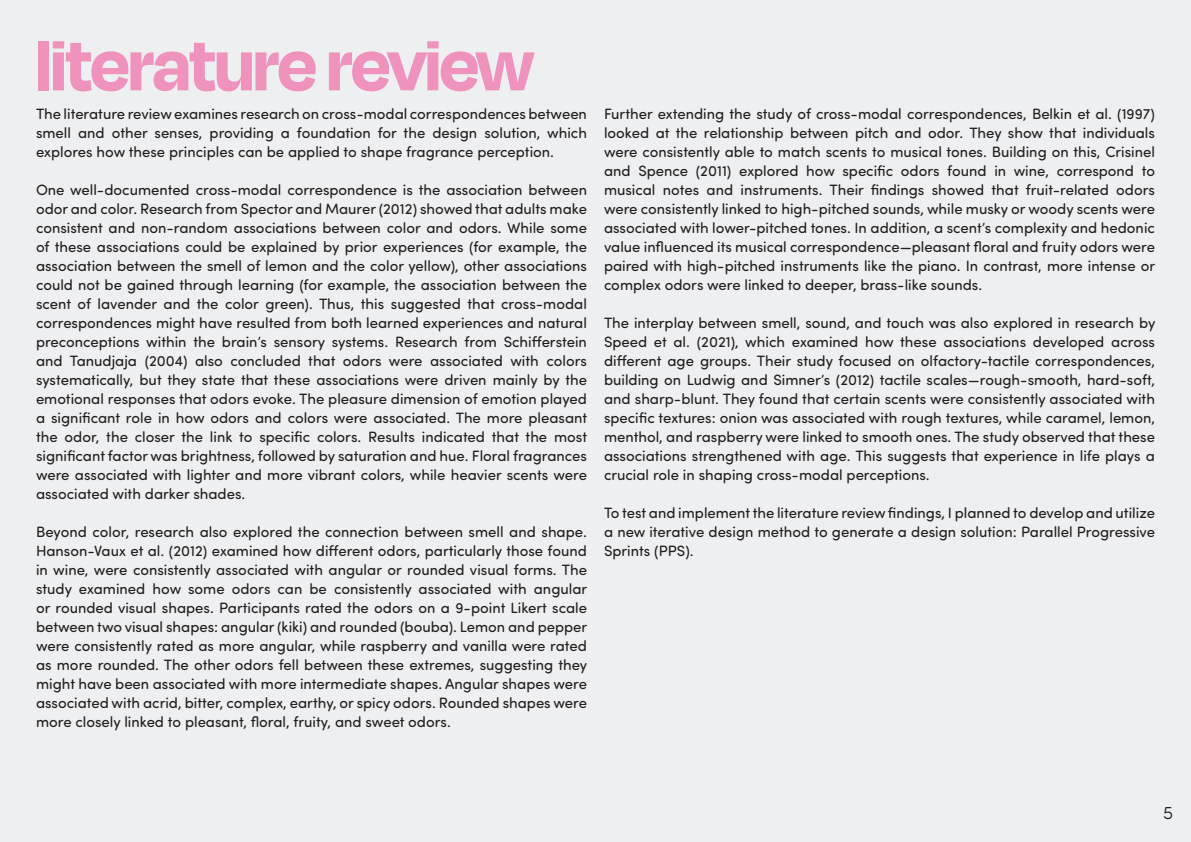
<style>
.page{position:relative;width:1191px;height:842px;background:#edeff0}
.page>*{position:absolute;margin:0;border:0;box-sizing:border-box;transform-origin:0 0}
.Heading_2{font:700 80px "Degular Display";letter-spacing:-.01em;color:#ef93bc}
.t1{font:300 18px "Sofia Pro Soft";color:#231f20}
.t2{font:15px/19px "Sofia Pro Soft";color:#231f20;text-align:justify}
</style>
<div class="page">
<p class="Heading_2" style="left:36px;top:18px;width:498px">literature review</p>
<p class="t2" style="left:36px;top:103px;width:552px">The literature review examines research on cross-modal correspondences between smell and other senses, providing a foundation for the design solution, which explores how these principles can be applied to shape fragrance perception.</p>
<p class="t2" style="left:36px;top:179px;width:553px">One well-documented cross-modal correspondence is the association between odor and color. Research from Spector and Maurer (2012) showed that adults make consistent and non-random associations between color and odors. While some of these associations could be explained by prior experiences (for example, the association between the smell of lemon and the color yellow), other associations could not be gained through learning (for example, the association between the scent of lavender and the color green). Thus, this suggested that cross-modal correspondences might have resulted from both learned experiences and natural preconceptions within the brain’s sensory systems. Research from Schifferstein and Tanudjaja (2004) also concluded that odors were associated with colors systematically, but they state that these associations were driven mainly by the emotional responses that odors evoke. The pleasure dimension of emotion played a significant role in how odors and colors were associated. The more pleasant the odor, the closer the link to specific colors. Results indicated that the most significant factor was brightness, followed by saturation and hue. Floral fragrances were associated with lighter and more vibrant colors, while heavier scents were associated with darker shades.</p>
<p class="t2" style="left:36px;top:521px;width:553px">Beyond color, research also explored the connection between smell and shape.<br>Hanson-Vaux et al. (2012) examined how different odors, particularly those found in wine, were consistently associated with angular or rounded visual forms. The study examined how some odors can be consistently associated with angular or rounded visual shapes. Participants rated the odors on a 9-point Likert scale between two visual shapes: angular (kiki) and rounded (bouba). Lemon and pepper were consistently rated as more angular, while raspberry and vanilla were rated as more rounded. The other odors fell between these extremes, suggesting they might have been associated with more intermediate shapes. Angular shapes were associated with acrid, bitter, complex, earthy, or spicy odors. Rounded shapes were more closely linked to pleasant, floral, fruity, and sweet odors.</p>
<p class="t2" style="left:604px;top:103px;width:553px">Further extending the study of cross-modal correspondences, Belkin et al. (1997) looked at the relationship between pitch and odor. They show that individuals were consistently able to match scents to musical tones. Building on this, Crisinel and Spence (2011) explored how specific odors found in wine, correspond to musical notes and instruments. Their findings showed that fruit-related odors were consistently linked to high-pitched sounds, while musky or woody scents were associated with lower-pitched tones. In addition, a scent’s complexity and hedonic value influenced its musical correspondence—pleasant floral and fruity odors were paired with high-pitched instruments like the piano. In contrast, more intense or complex odors were linked to deeper, brass-like sounds.</p>
<p class="t2" style="left:604px;top:312px;width:553px">The interplay between smell, sound, and touch was also explored in research by Speed et al. (2021), which examined how these associations developed across different age groups. Their study focused on olfactory-tactile correspondences, building on Ludwig and Simner’s (2012) tactile scales—rough-smooth, hard-soft, and sharp-blunt. They found that certain scents were consistently associated with specific textures: onion was associated with rough textures, while caramel, lemon, menthol, and raspberry were linked to smooth ones. The study observed that these associations strengthened with age. This suggests that experience in life plays a crucial role in shaping cross-modal perceptions.</p>
<p class="t2" style="left:604px;top:502px;width:552px">To test and implement the literature review findings, I planned to develop and utilize a new iterative design method to generate a design solution: Parallel Progressive Sprints (PPS).</p>
<p class="t1" style="left:1163px;top:801px;width:11px">5</p>
</div>
